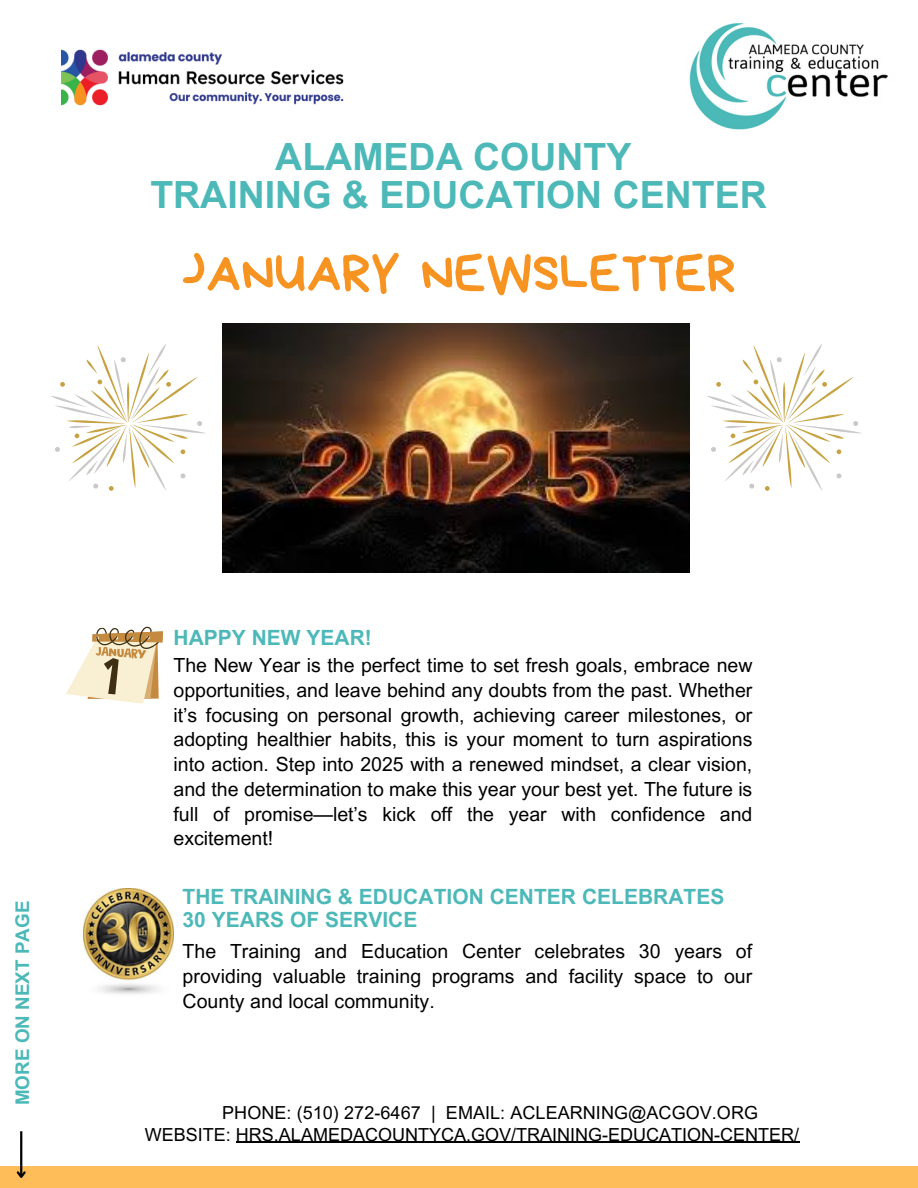
<style>
.page{position:relative;width:918px;height:1188px;background:#fff}
.page>*{position:absolute;margin:0;border:0;box-sizing:border-box;transform-origin:0 0}
.t1{font:54px "Bryndan Write";color:#f69321}
.t2{font:700 37.5px/38.2px "Arial MT Pro";color:#4cb9b8;text-align:center}
.t3{font:700 21px/23.7px "Arial MT Pro";color:#4cb9b8}
.t4{font:19.5px/24.8px "Arial MT Pro";color:#010101;text-align:justify}
.t5{font:19.5px/24.8px "Arial MT Pro";letter-spacing:.005em;color:#000;text-align:justify}
.t6{font:700 18.9px "Arial MT Pro";color:#4cb9b8}
.t7{font:18px "Arial MT Pro";color:#000}
</style>
<div class="page">
<div style="left:0;top:1166px;width:918px;height:22px;background:#ffbd59"></div>
<hr style="left:20px;top:1131px;width:2px;height:46px;background:#010101">
<svg style="left:16px;top:1169px;width:10px;height:9px"></svg>
<img style="left:689px;top:23px;width:199px;height:107px">
<img style="left:62px;top:49px;width:282px;height:57px">
<svg style="left:51px;top:344px;width:155px;height:147px"></svg>
<svg style="left:707px;top:344px;width:155px;height:147px"></svg>
<svg style="left:66px;top:626px;width:97px;height:78px"></svg>
<img style="left:223px;top:324px;width:467px;height:248px">
<img style="left:83px;top:889px;width:90px;height:105px">
<hr style="left:236px;top:1142px;width:563px;height:1px;background:#000">
<h2 class="t2" style="left:150px;top:142px;width:618px">ALAMEDA COUNTY<br>TRAINING &amp; EDUCATION CENTER</h2>
<p class="t1" style="left:181px;top:246px;width:556px">JANUARY NEWSLETTER</p>
<p class="t6" style="left:16px;top:1105px;width:206px;rotate:-90deg">MORE ON NEXT PAGE</p>
<p class="t3" style="left:174px;top:629px;width:200px">HAPPY NEW YEAR!</p>
<p class="t4" style="left:174px;top:655px;width:580px">The New Year is the perfect time to set fresh goals, embrace new opportunities, and leave behind any doubts from the past. Whether it’s focusing on personal growth, achieving career milestones, or adopting healthier habits, this is your moment to turn aspirations into action. Step into 2025 with a renewed mindset, a clear vision, and the determination to make this year your best yet. The future is full of promise—let’s kick off the year with confidence and excitement!</p>
<p class="t3" style="left:183px;top:887px;width:543px">THE TRAINING &amp; EDUCATION CENTER CELEBRATES<br>30 YEARS OF SERVICE</p>
<p class="t5" style="left:183px;top:941px;width:571px">The Training and Education Center celebrates 30 years of providing valuable training programs and facility space to our County and local community.</p>
<h1 class="t7" style="left:222px;top:1105px;width:537px">PHONE: (510) 272-6467 | EMAIL: ACLEARNING@ACGOV.ORG</h1>
<p class="t7" style="left:145px;top:1128px;width:656px">WEBSITE: HRS.ALAMEDACOUNTYCA.GOV/TRAINING-EDUCATION-CENTER/</p>
</div>
